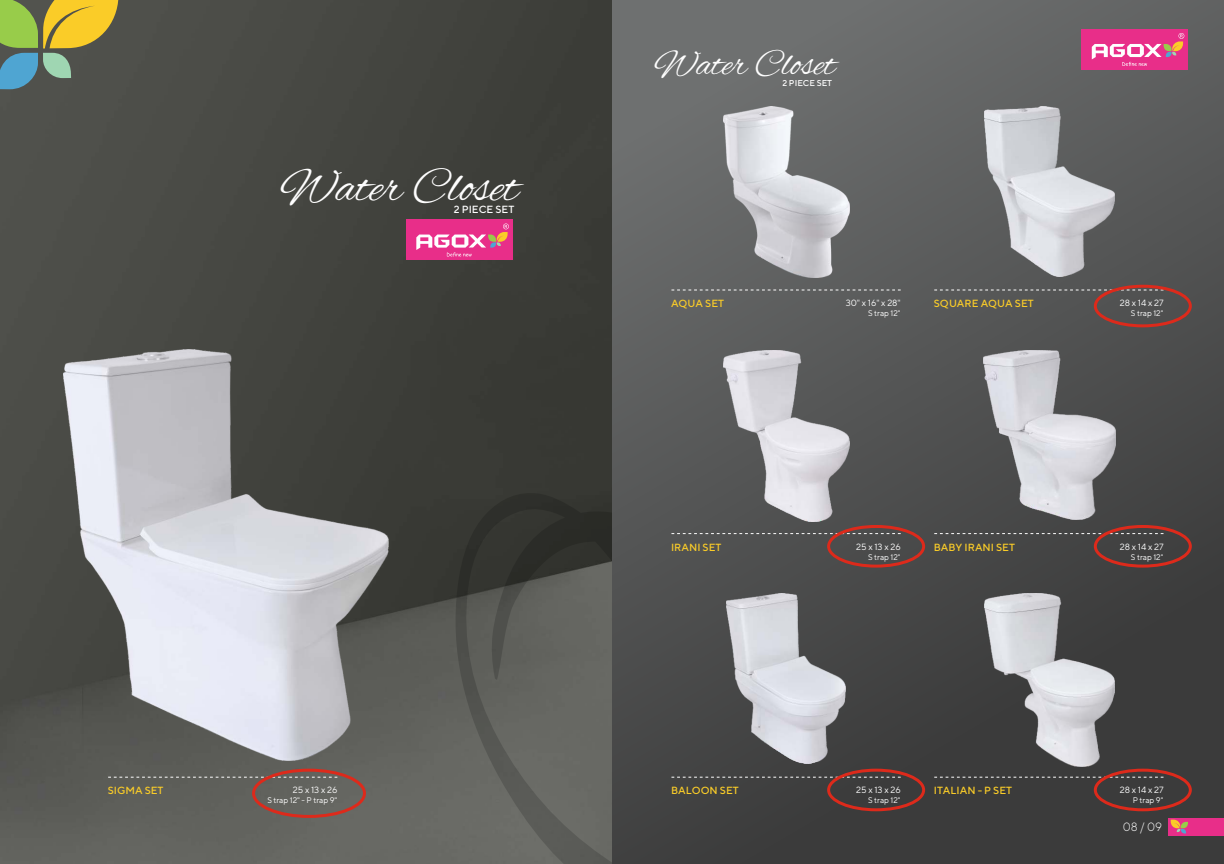
<style>
.page{position:relative;width:1224px;height:864px;background:#fff}
.page>*{position:absolute;margin:0;border:0;box-sizing:border-box;transform-origin:0 0}
.t1{font:49.1px "Alex Brush";color:#fefefe}
.t2{font:37.3px "Alex Brush";color:#fefefe}
.t3{font:300 12px "TT Norms";color:#fefefe}
.t4{font:500 10.4px "TT Norms";color:#facc28}
.t5{font:500 10.4px "TT Norms";color:#fefefe}
.t6{font:9px "TT Norms";color:#fefefe}
.t7{font:500 8.5px "TT Norms";color:#fefefe}
.t8{font:8.1px "TT Norms";color:#fefefe}
</style>
<div class="page">
<div style="left:612px;top:0;width:612px;height:864px;background:linear-gradient(to bottom,#6a6c6c,#393838)"></div>
<img style="left:724px;top:107px;width:125px;height:170px">
<img style="left:984px;top:107px;width:130px;height:170px">
<img style="left:724px;top:350px;width:125px;height:172px">
<img style="left:983px;top:350px;width:132px;height:169px">
<img style="left:727px;top:594px;width:119px;height:170px">
<img style="left:984px;top:594px;width:130px;height:172px">
<img style="left:0;top:0;width:612px;height:864px">
<svg style="left:450px;top:491px;width:162px;height:373px;background:#575853"></svg>
<svg style="left:0;top:0;width:119px;height:89px;background:#8a9255"></svg>
<div style="left:406px;top:219px;width:106px;height:41px;background:#e82e89"></div>
<svg style="left:416px;top:224px;width:93px;height:33px"></svg>
<svg style="left:671px;top:777px;width:230px;height:1px"></svg>
<svg style="left:934px;top:777px;width:230px;height:1px"></svg>
<div style="left:1082px;top:29px;width:106px;height:41px;background:#e82e89"></div>
<svg style="left:1092px;top:33px;width:92px;height:33px"></svg>
<div style="left:1168px;top:818px;width:56px;height:17px;background:#e82e89"></div>
<svg style="left:1171px;top:820px;width:17px;height:14px"></svg>
<img style="left:64px;top:350px;width:324px;height:410px">
<svg style="left:108px;top:777px;width:230px;height:1px"></svg>
<div style="left:252px;top:769px;width:114px;height:49px;border:3px solid #dd2a1b;border-radius:50%"></div>
<svg style="left:671px;top:533px;width:230px;height:1px"></svg>
<svg style="left:934px;top:533px;width:230px;height:1px"></svg>
<svg style="left:671px;top:290px;width:230px;height:1px"></svg>
<svg style="left:934px;top:290px;width:230px;height:1px"></svg>
<div style="left:1094px;top:769px;width:98px;height:42px;border:3px solid #dd2a1b;border-radius:50%"></div>
<div style="left:1094px;top:525px;width:98px;height:43px;border:3px solid #dd2a1b;border-radius:50%"></div>
<div style="left:1094px;top:285px;width:98px;height:42px;border:3px solid #dd2a1b;border-radius:50%"></div>
<div style="left:827px;top:769px;width:98px;height:42px;border:3px solid #dd2a1b;border-radius:50%"></div>
<div style="left:827px;top:525px;width:98px;height:43px;border:3px solid #dd2a1b;border-radius:50%"></div>
<h1 class="t1" style="left:280px;top:159px;width:240px">Water Closet</h1>
<p class="t5" style="left:454px;top:203px;width:62px">2 PIECE SET</p>
<p class="t4" style="left:108px;top:784px;width:57px">SIGMA SET</p>
<p class="t6" style="left:293px;top:785px;width:46px">25 x 13 x 26</p>
<p class="t8" style="left:267px;top:795px;width:72px">S trap 12" - P trap 9"</p>
<h2 class="t2" style="left:654px;top:43px;width:183px">Water Closet</h2>
<p class="t7" style="left:782px;top:78px;width:51px">2 PIECE SET</p>
<p class="t4" style="left:671px;top:297px;width:55px">AQUA SET</p>
<p class="t6" style="left:846px;top:297px;width:57px">30" x 16" x 28"</p>
<p class="t8" style="left:868px;top:308px;width:34px">S trap 12"</p>
<p class="t4" style="left:934px;top:297px;width:101px">SQUARE AQUA SET</p>
<p class="t6" style="left:1120px;top:297px;width:45px">28 x 14 x 27</p>
<p class="t8" style="left:1131px;top:308px;width:34px">S trap 12"</p>
<p class="t4" style="left:671px;top:541px;width:52px">IRANI SET</p>
<p class="t6" style="left:856px;top:541px;width:46px">25 x 13 x 26</p>
<p class="t8" style="left:868px;top:552px;width:34px">S trap 12"</p>
<p class="t4" style="left:934px;top:541px;width:83px">BABY IRANI SET</p>
<p class="t6" style="left:1120px;top:541px;width:45px">28 x 14 x 27</p>
<p class="t8" style="left:1131px;top:552px;width:34px">S trap 12"</p>
<p class="t4" style="left:671px;top:784px;width:69px">BALOON SET</p>
<p class="t6" style="left:856px;top:785px;width:46px">25 x 13 x 26</p>
<p class="t8" style="left:868px;top:795px;width:34px">S trap 12"</p>
<p class="t4" style="left:934px;top:784px;width:80px">ITALIAN - P SET</p>
<p class="t6" style="left:1120px;top:785px;width:45px">28 x 14 x 27</p>
<p class="t8" style="left:1133px;top:795px;width:32px">P trap 9"</p>
<p class="t3" style="left:1123px;top:819px;width:41px">08 / 09</p>
</div>
